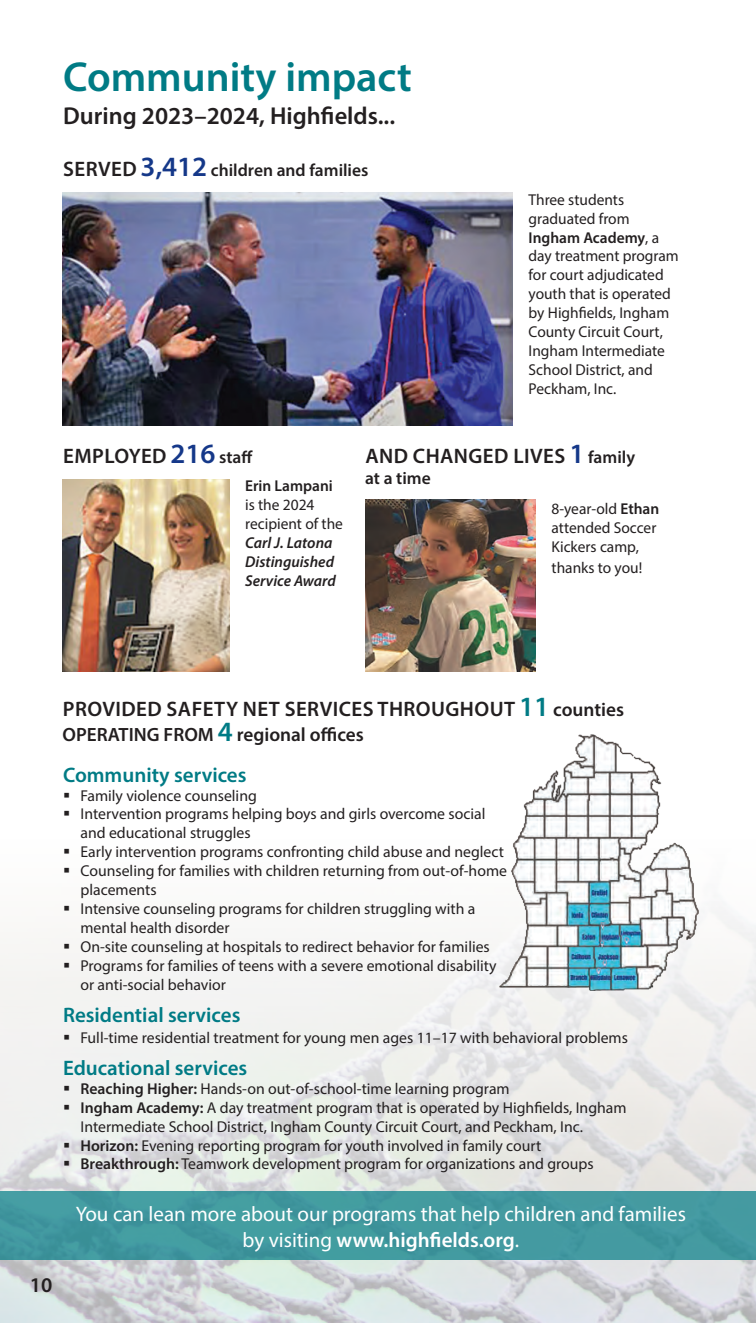
<style>
.page{position:relative;width:756px;height:1323px;background:#fff}
.page>*{position:absolute;margin:0;border:0;box-sizing:border-box;transform-origin:0 0}
.t1{font:600 42px "Myriad Pro";color:#007b85}
.t2{font:600 24.5px "Myriad Pro";color:#231f20}
.t3{font:600 21px "Myriad Pro";letter-spacing:.02em;color:#231f20}
.t4{font:21px "Myriad Pro";color:#fff}
.Body_Text{font:600 21px "Myriad Pro";color:#007b85}
.t5{font:600 21px "Myriad Pro";color:#fff}
.t6{font:600 19.25px "Myriad Pro";color:#231f20}
.t7{font:600 17.5px "Myriad Pro";color:#231f20}
.t8{font:15.75px/18.9px "Myriad Pro";color:#231f20}
.t9{font:italic 600 15.75px/18.9px "Myriad Pro";color:#231f20}
.s1{font-size:21px}
.s2{font-size:28px;color:#153889}
.s3{font-weight:600}
.s4{font-size:17.5px}
.s5{font-style:normal}
.s6{font-weight:400;font-style:normal}
.s7{font-size:28px;color:#007b85}
.s8{font-size:19.25px}
.s9{font-weight:400}
</style>
<div class="page">
<img style="left:0;top:907px;width:756px;height:416px">
<img style="left:472px;top:734px;width:248px;height:256px">
<div style="left:0;top:1192px;width:756px;height:68px;background:#439aa0"></div>
<img style="left:62px;top:193px;width:451px;height:232px">
<img style="left:63px;top:479px;width:166px;height:192px">
<img style="left:365px;top:500px;width:171px;height:171px">
<svg style="left:64px;top:907px;width:5px;height:4px"></svg>
<svg style="left:64px;top:944px;width:5px;height:4px"></svg>
<svg style="left:64px;top:963px;width:5px;height:4px"></svg>
<svg style="left:64px;top:1035px;width:5px;height:4px"></svg>
<svg style="left:64px;top:1086px;width:5px;height:4px"></svg>
<svg style="left:64px;top:1105px;width:5px;height:4px"></svg>
<svg style="left:64px;top:1143px;width:5px;height:4px"></svg>
<svg style="left:64px;top:1161px;width:5px;height:5px"></svg>
<p class="t1" style="left:63px;top:50px;width:350px">Community impact</p>
<p class="t2" style="left:63px;top:100px;width:334px">During 2023–2024, Highfields...</p>
<p class="t7" style="left:63px;top:159px;width:307px"><span class="s1">SERVED</span> <span class="s2">3,412</span> children and families</p>
<p class="t8" style="left:529px;top:190px;width:152px">Three students graduated from<br><span class="s3">Ingham Academy</span>, a day treatment program for court adjudicated youth that is operated by Highfields, Ingham<br>County Circuit Court,<br>Ingham Intermediate<br>School District, and<br>Peckham, Inc.</p>
<p class="t3" style="left:63px;top:443px;width:191px">EMPLOYED <span class="s2">216</span> <span class="s4">staff</span></p>
<p class="t9" style="left:245px;top:476px;width:99px"><span class="s5">Erin Lampani </span><span class="s6">is the 2024 recipient of the<br></span>Carl J. Latona<br>Distinguished<br>Service Award</p>
<p class="t3" style="left:365px;top:442px;width:271px">AND CHANGED LIVES <span class="s2">1</span> <span class="s4">family</span></p>
<p class="t7" style="left:365px;top:467px;width:67px">at a time</p>
<p class="t8" style="left:552px;top:499px;width:109px">8-year-old <span class="s3">Ethan </span>attended Soccer<br>Kickers camp,</p>
<p class="t8" style="left:552px;top:558px;width:92px">thanks to you!</p>
<p class="t3" style="left:63px;top:696px;width:563px">PROVIDED SAFETY NET SERVICES THROUGHOUT <span class="s7">11</span> <span class="s8">counties</span></p>
<p class="t6" style="left:63px;top:722px;width:303px">OPERATING FROM <span class="s7">4</span> regional offices</p>
<p class="Body_Text" style="left:63px;top:761px;width:185px">Community services</p>
<p class="t8" style="left:80px;top:786px;width:178px">Family violence counseling</p>
<p class="t8" style="left:80px;top:805px;width:406px">Intervention programs helping boys and girls overcome social and educational struggles</p>
<p class="t8" style="left:80px;top:842px;width:425px">Early intervention programs confronting child abuse and neglect</p>
<p class="t8" style="left:80px;top:861px;width:428px">Counseling for families with children returning from out-of-home placements</p>
<p class="t8" style="left:80px;top:899px;width:396px">Intensive counseling programs for children struggling with a mental health disorder</p>
<p class="t8" style="left:80px;top:937px;width:411px">On-site counseling at hospitals to redirect behavior for families</p>
<p class="t8" style="left:80px;top:956px;width:418px">Programs for families of teens with a severe emotional disability or anti-social behavior</p>
<p class="Body_Text" style="left:63px;top:1001px;width:179px">Residential services</p>
<p class="t8" style="left:80px;top:1028px;width:549px">Full-time residential treatment for young men ages 11–17 with behavioral problems</p>
<p class="Body_Text" style="left:63px;top:1055px;width:186px">Educational services</p>
<p class="t8" style="left:80px;top:1079px;width:431px"><span class="s3">Reaching Higher:</span> Hands-on out-of-school-time learning program</p>
<p class="t8" style="left:80px;top:1098px;width:548px"><span class="s3">Ingham Academy:</span> A day treatment program that is operated by Highfields, Ingham<br>Intermediate School District, Ingham County Circuit Court, and Peckham, Inc.</p>
<p class="t8" style="left:80px;top:1136px;width:462px"><span class="s3">Horizon:</span> Evening reporting program for youth involved in family court</p>
<p class="t8" style="left:80px;top:1155px;width:515px"><span class="s3">Breakthrough:</span> Teamwork development program for organizations and groups</p>
<p class="t3" style="left:30px;top:1271px;width:24px">10</p>
<p class="t4" style="left:76px;top:1201px;width:612px">You can lean more about our programs that help children and families</p>
<p class="t5" style="left:243px;top:1226px;width:278px"><span class="s9">by visiting</span> www.highfields.org<span class="s9">.</span></p>
</div>
